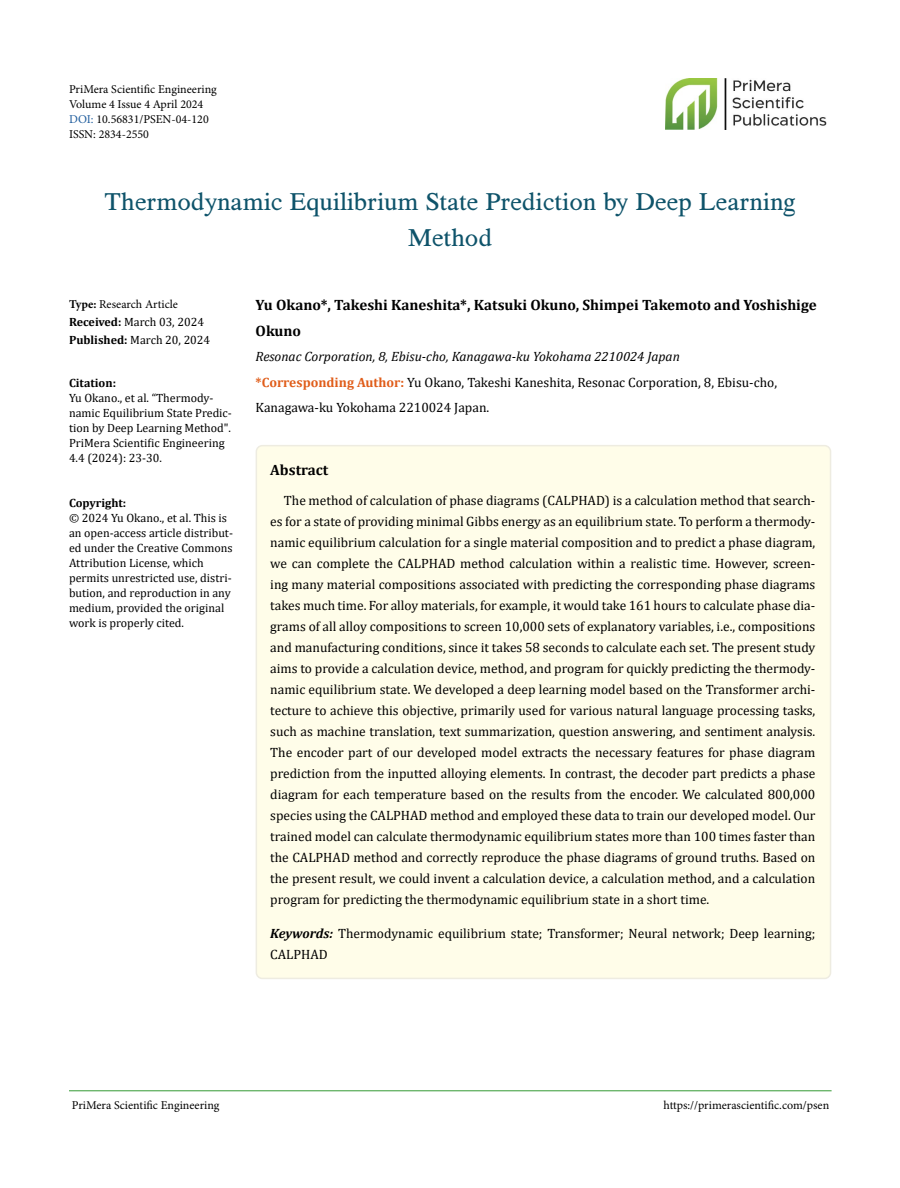
<style>
.page{position:relative;width:900px;height:1188px;background:#fff}
.page>*{position:absolute;margin:0;border:0;box-sizing:border-box;transform-origin:0 0}
.t1{font:25.5px/36px "Tribun ADF Std";color:#0e536a;text-align:center}
.t2{font:700 15px/25.5px "Cambria";color:#000}
.t3{font:13.5px/21px "Cambria";color:#000}
.t4{font:12px/15px "Cambria";color:#000}
.t5{font:12px/15px "Minion Pro";color:#000}
.t6{font:700 12px "Cambria";color:#000}
.s1{color:#215e9e}
.s2{font-weight:700}
.s3{font-style:italic}
.s4{font-weight:700;color:#e05d1a}
.s5{font-weight:700;font-style:italic}
</style>
<div class="page">
<hr style="left:69px;top:1091px;width:763px;height:1px;background:#393">
<img style="left:665px;top:78px;width:162px;height:52px">
<div style="left:256px;top:446px;width:575px;height:532px;background:#fffde9;border-radius:6px"></div>
<div style="left:256px;top:445px;width:575px;height:534px;border:2px solid #eeece1;border-radius:6px"></div>
<p class="t5" style="left:69px;top:82px;width:149px">PriMera Scientific Engineering<br>Volume 4 Issue 4 April 2024<br><span class="s1">DOI:</span> 10.56831/PSEN-04-120<br>ISSN: 2834-2550</p>
<h1 class="t1" style="left:105px;top:183px;width:693px">Thermodynamic Equilibrium State Prediction by Deep Learning<br>Method</h1>
<p class="t5" style="left:69px;top:296px;width:110px"><span class="s2">Type:</span> Research Article</p>
<p class="t4" style="left:69px;top:312px;width:143px;line-height:18px"><span class="s2">Received:</span> March 03, 2024<br><span class="s2">Published:</span> March 20, 2024</p>
<p class="t6" style="left:69px;top:375px;width:49px">Citation:</p>
<p class="t4" style="left:69px;top:391px;width:164px">Yu Okano., et al. “Thermody&shy;namic Equilibrium State Predic&shy;tion by Deep Learning Method".<br>PriMera Scientific Engineering<br>4.4 (2024): 23-30.</p>
<p class="t6" style="left:69px;top:494px;width:59px">Copyright:</p>
<p class="t4" style="left:69px;top:510px;width:166px">© 2024 Yu Okano., et al. This is an open-access article distribut&shy;ed under the Creative Commons<br>Attribution License, which permits unrestricted use, distri&shy;bution, and reproduction in any medium, provided the original work is properly cited.</p>
<p class="t2" style="left:256px;top:292px;width:563px">Yu Okano*, Takeshi Kaneshita*, Katsuki Okuno, Shimpei Takemoto and Yoshishige<br>Okuno</p>
<p class="t3" style="left:256px;top:344px;width:523px;line-height:25.5px"><span class="s3">Resonac Corporation, 8, Ebisu-cho, Kanagawa-ku Yokohama 2210024 Japan </span><span class="s4">*Corresponding Author:</span> Yu Okano, Takeshi Kaneshita, Resonac Corporation, 8, Ebisu-cho,<br>Kanagawa-ku Yokohama 2210024 Japan.</p>
<p class="t2" style="left:270px;top:456px;width:60px">Abstract</p>
<p class="t3" style="left:270px;top:490px;width:547px;text-align:justify;text-indent:14px">The method of calculation of phase diagrams (CALPHAD) is a calculation method that search&shy;es for a state of providing minimal Gibbs energy as an equilibrium state. To perform a thermody&shy;namic equilibrium calculation for a single material composition and to predict a phase diagram, we can complete the CALPHAD method calculation within a realistic time. However, screen&shy;ing many material compositions associated with predicting the corresponding phase diagrams takes much time. For alloy materials, for example, it would take 161 hours to calculate phase dia&shy;grams of all alloy compositions to screen 10,000 sets of explanatory variables, i.e., compositions and manufacturing conditions, since it takes 58 seconds to calculate each set. The present study aims to provide a calculation device, method, and program for quickly predicting the thermody&shy;namic equilibrium state. We developed a deep learning model based on the Transformer archi&shy;tecture to achieve this objective, primarily used for various natural language processing tasks, such as machine translation, text summarization, question answering, and sentiment analysis.<br>The encoder part of our developed model extracts the necessary features for phase diagram prediction from the inputted alloying elements. In contrast, the decoder part predicts a phase diagram for each temperature based on the results from the encoder. We calculated 800,000 species using the CALPHAD method and employed these data to train our developed model. Our trained model can calculate thermodynamic equilibrium states more than 100 times faster than the CALPHAD method and correctly reproduce the phase diagrams of ground truths. Based on the present result, we could invent a calculation device, a calculation method, and a calculation program for predicting the thermodynamic equilibrium state in a short time.</p>
<p class="t3" style="left:270px;top:923px;width:547px"><span class="s5">Keywords:</span> Thermodynamic equilibrium state; Transformer; Neural network; Deep learning;<br>CALPHAD</p>
<p class="t5" style="left:72px;top:1097px;width:149px">PriMera Scientific Engineering</p>
<p class="t5" style="left:664px;top:1097px;width:167px">https://primerascientific.com/psen</p>
</div>
